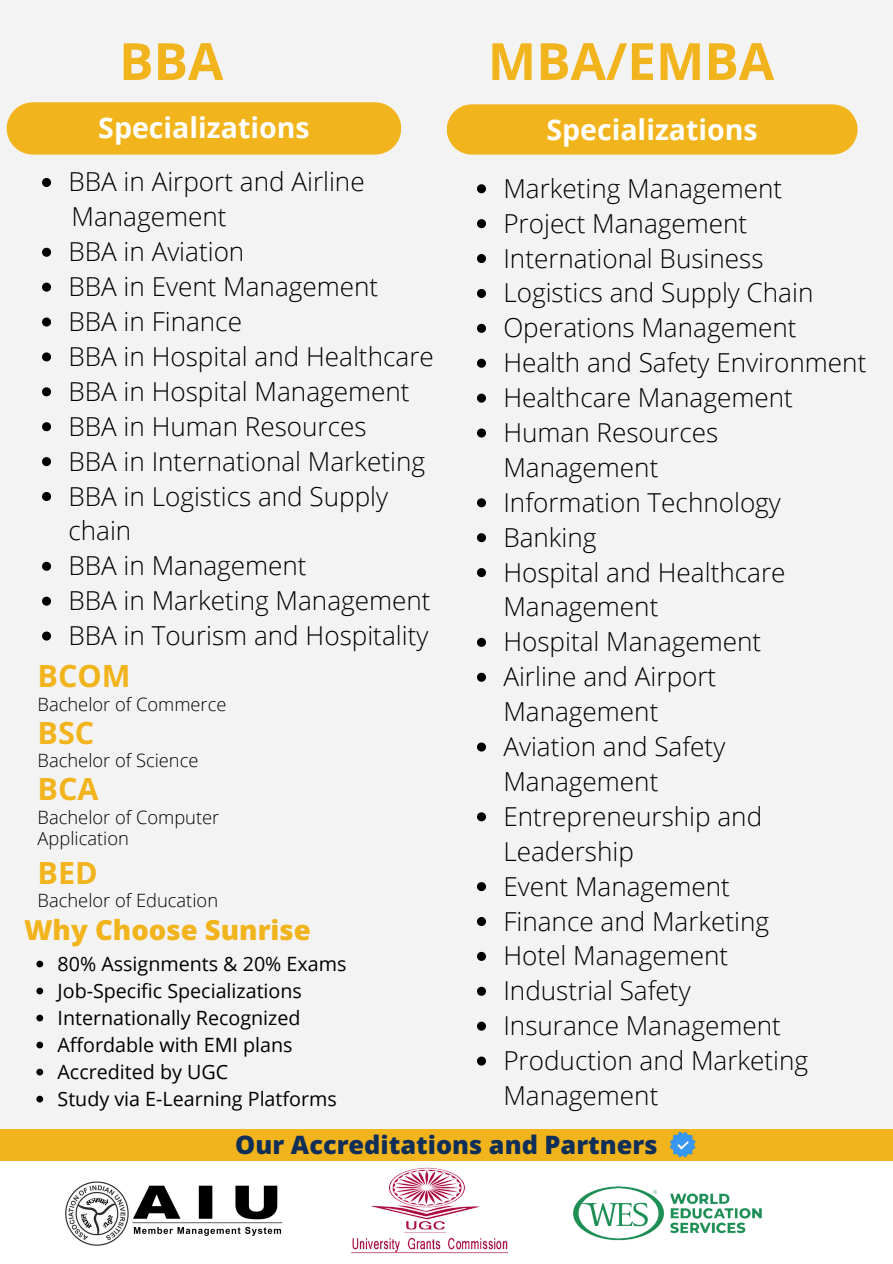
<style>
.page{position:relative;width:893px;height:1264px;background:#fff}
.page>*{position:absolute;margin:0;border:0;box-sizing:border-box;transform-origin:0 0}
.t1{font:700 51.3px "Open Sans";color:#f2b41c}
.t2{font:700 30.6px "Open Sans";color:#f2b41c}
.t3{font:700 28.5px "Open Sans";color:#fff}
.t4{font:800 27.6px "Open Sans";color:#f2b41c}
.t5{font:300 26.1px/34.8px "Open Sans";color:#000}
.t6{font:800 25.35px "Open Sans";color:#0f2f58}
.t7{font:19.65px "Open Sans";color:#000}
.t8{font:300 18.3px/20.5px "Open Sans";color:#000}
</style>
<div class="page">
<div style="left:0;top:0;width:892px;height:1263px;background:#f4f3f4"></div>
<div style="left:447px;top:104px;width:410px;height:51px;background:#f2b41c"></div>
<div style="left:7px;top:102px;width:394px;height:53px;background:#f2b41c"></div>
<div style="left:0;top:1129px;width:892px;height:134px;background:#f2b41c"></div>
<div style="left:0;top:1161px;width:892px;height:102px;background:#fff"></div>
<img style="left:573px;top:1186px;width:189px;height:55px">
<img style="left:351px;top:1167px;width:158px;height:87px">
<img style="left:65px;top:1181px;width:218px;height:65px">
<svg style="left:477px;top:184px;width:9px;height:9px"></svg>
<svg style="left:477px;top:219px;width:9px;height:9px"></svg>
<svg style="left:477px;top:254px;width:9px;height:9px"></svg>
<svg style="left:477px;top:289px;width:9px;height:9px"></svg>
<svg style="left:477px;top:324px;width:9px;height:9px"></svg>
<svg style="left:477px;top:359px;width:9px;height:9px"></svg>
<svg style="left:477px;top:393px;width:9px;height:9px"></svg>
<svg style="left:477px;top:428px;width:9px;height:9px"></svg>
<svg style="left:477px;top:498px;width:9px;height:9px"></svg>
<svg style="left:477px;top:533px;width:9px;height:9px"></svg>
<svg style="left:477px;top:568px;width:9px;height:9px"></svg>
<svg style="left:477px;top:638px;width:9px;height:9px"></svg>
<svg style="left:477px;top:672px;width:9px;height:9px"></svg>
<svg style="left:477px;top:742px;width:9px;height:9px"></svg>
<svg style="left:477px;top:812px;width:9px;height:9px"></svg>
<svg style="left:477px;top:882px;width:9px;height:9px"></svg>
<svg style="left:477px;top:917px;width:9px;height:9px"></svg>
<svg style="left:477px;top:951px;width:9px;height:9px"></svg>
<svg style="left:477px;top:986px;width:9px;height:9px"></svg>
<svg style="left:477px;top:1021px;width:9px;height:9px"></svg>
<svg style="left:477px;top:1056px;width:9px;height:9px"></svg>
<svg style="left:42px;top:178px;width:9px;height:9px"></svg>
<svg style="left:42px;top:248px;width:9px;height:9px"></svg>
<svg style="left:42px;top:283px;width:9px;height:9px"></svg>
<svg style="left:42px;top:317px;width:9px;height:9px"></svg>
<svg style="left:42px;top:352px;width:9px;height:9px"></svg>
<svg style="left:42px;top:387px;width:9px;height:9px"></svg>
<svg style="left:42px;top:422px;width:9px;height:9px"></svg>
<svg style="left:42px;top:457px;width:9px;height:9px"></svg>
<svg style="left:42px;top:492px;width:9px;height:9px"></svg>
<svg style="left:42px;top:562px;width:9px;height:9px"></svg>
<svg style="left:42px;top:596px;width:9px;height:9px"></svg>
<svg style="left:42px;top:631px;width:9px;height:9px"></svg>
<img style="left:669px;top:1131px;width:27px;height:27px">
<svg style="left:36px;top:960px;width:7px;height:7px"></svg>
<svg style="left:36px;top:987px;width:7px;height:7px"></svg>
<svg style="left:36px;top:1014px;width:7px;height:7px"></svg>
<svg style="left:36px;top:1041px;width:7px;height:7px"></svg>
<svg style="left:36px;top:1068px;width:7px;height:7px"></svg>
<svg style="left:36px;top:1095px;width:7px;height:7px"></svg>
<p class="t1" style="left:119px;top:25px;width:106px">BBA</p>
<p class="t1" style="left:488px;top:25px;width:288px">MBA/EMBA</p>
<p class="t3" style="left:98px;top:108px;width:213px">Specializations</p>
<p class="t3" style="left:546px;top:109px;width:213px">Specializations</p>
<p class="t5" style="left:68px;top:164px;width:298px">BBA in Airport and Airline</p>
<p class="t5" style="left:71px;top:199px;width:156px">Management</p>
<p class="t5" style="left:68px;top:234px;width:177px">BBA in Aviation</p>
<p class="t5" style="left:68px;top:268px;width:311px">BBA in Event Management</p>
<p class="t5" style="left:68px;top:303px;width:175px">BBA in Finance</p>
<p class="t5" style="left:68px;top:338px;width:367px">BBA in Hospital and Healthcare</p>
<p class="t5" style="left:68px;top:373px;width:342px">BBA in Hospital Management</p>
<p class="t5" style="left:68px;top:408px;width:299px">BBA in Human Resources</p>
<p class="t5" style="left:68px;top:443px;width:358px">BBA in International Marketing</p>
<p class="t5" style="left:68px;top:478px;width:321px">BBA in Logistics and Supply chain</p>
<p class="t5" style="left:68px;top:547px;width:240px">BBA in Management</p>
<p class="t5" style="left:68px;top:582px;width:363px">BBA in Marketing Management</p>
<p class="t5" style="left:68px;top:617px;width:361px">BBA in Tourism and Hospitality</p>
<p class="t2" style="left:38px;top:654px;width:95px">BCOM</p>
<p class="t8" style="left:38px;top:693px;width:190px">Bachelor of Commerce</p>
<p class="t2" style="left:38px;top:711px;width:58px">BSC</p>
<p class="t8" style="left:38px;top:750px;width:162px">Bachelor of Science</p>
<p class="t2" style="left:38px;top:767px;width:62px">BCA</p>
<p class="t8" style="left:38px;top:806px;width:183px">Bachelor of Computer<br>Application</p>
<p class="t2" style="left:38px;top:851px;width:62px">BED</p>
<p class="t8" style="left:38px;top:890px;width:182px">Bachelor of Education</p>
<p class="t4" style="left:24px;top:910px;width:288px">Why Choose Sunrise</p>
<p class="t7" style="left:58px;top:949px;width:290px">80% Assignments &amp; 20% Exams</p>
<p class="t7" style="left:58px;top:976px;width:246px">Job-Specific Specializations</p>
<p class="t7" style="left:58px;top:1003px;width:244px">Internationally Recognized</p>
<p class="t7" style="left:58px;top:1030px;width:236px">Affordable with EMI plans</p>
<p class="t7" style="left:58px;top:1057px;width:172px">Accredited by UGC</p>
<p class="t7" style="left:58px;top:1084px;width:281px">Study via E-Learning Platforms</p>
<p class="t5" style="left:503px;top:170px;width:280px">Marketing Management</p>
<p class="t5" style="left:503px;top:205px;width:245px">Project Management</p>
<p class="t5" style="left:503px;top:240px;width:261px">International Business</p>
<p class="t5" style="left:503px;top:275px;width:311px">Logistics and Supply Chain</p>
<p class="t5" style="left:503px;top:310px;width:294px">Operations Management</p>
<p class="t5" style="left:503px;top:345px;width:364px">Health and Safety Environment</p>
<p class="t5" style="left:503px;top:379px;width:291px">Healthcare Management</p>
<p class="t5" style="left:503px;top:414px;width:216px">Human Resources<br>Management</p>
<p class="t5" style="left:503px;top:484px;width:279px">Information Technology</p>
<p class="t5" style="left:503px;top:519px;width:95px">Banking</p>
<p class="t5" style="left:503px;top:554px;width:283px">Hospital and Healthcare<br>Management</p>
<p class="t5" style="left:503px;top:624px;width:259px">Hospital Management</p>
<p class="t5" style="left:503px;top:658px;width:214px">Airline and Airport<br>Management</p>
<p class="t5" style="left:503px;top:728px;width:223px">Aviation and Safety<br>Management</p>
<p class="t5" style="left:503px;top:798px;width:260px">Entrepreneurship and<br>Leadership</p>
<p class="t5" style="left:503px;top:868px;width:228px">Event Management</p>
<p class="t5" style="left:503px;top:903px;width:267px">Finance and Marketing</p>
<p class="t5" style="left:503px;top:937px;width:226px">Hotel Management</p>
<p class="t5" style="left:503px;top:972px;width:189px">Industrial Safety</p>
<p class="t5" style="left:503px;top:1007px;width:279px">Insurance Management</p>
<p class="t5" style="left:503px;top:1042px;width:306px">Production and Marketing<br>Management</p>
<p class="t6" style="left:235px;top:1127px;width:424px">Our Accreditations and Partners</p>
</div>
